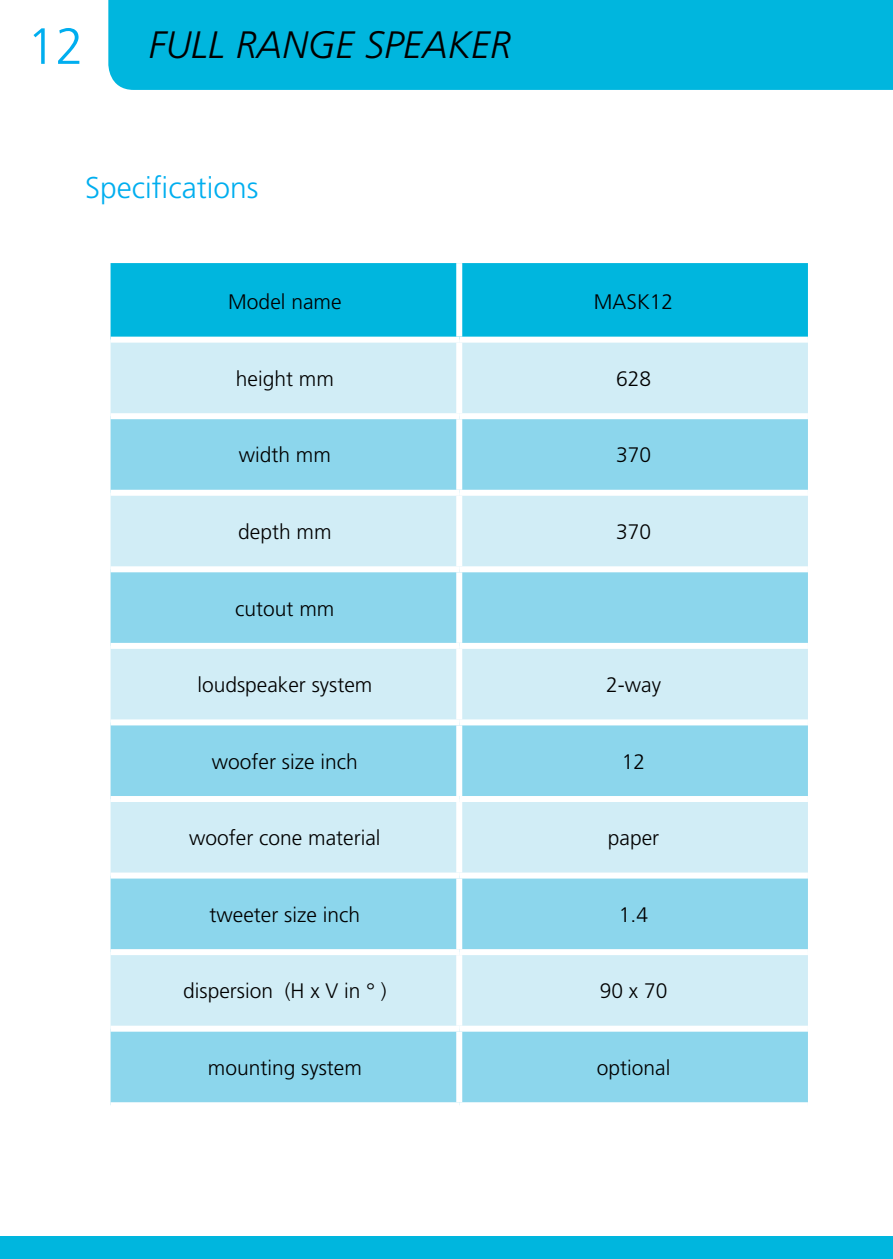
<style>
.page{position:relative;width:893px;height:1259px;background:#fff}
.page>*{position:absolute;margin:0;border:0;box-sizing:border-box;transform-origin:0 0}
.t1{font:300 51px "Frutiger LT Std";color:#00aeef}
.t2{font:italic 300 38.1px "Frutiger LT Std";color:#000}
.t3{font:300 30px "Frutiger LT Std";color:#00aeef}
.t4{font:300 21px "Frutiger LT Std";color:#000}
</style>
<div class="page">
<div style="left:108px;top:0;width:785px;height:90px;background:#00b6de"></div>
<div style="left:0;top:1236px;width:893px;height:23px;background:#00b6de"></div>
<div style="left:111px;top:263px;width:697px;height:74px;background:#00b6de"></div>
<div style="left:111px;top:343px;width:697px;height:70px;background:#d1edf6"></div>
<svg style="left:111px;top:419px;width:697px;height:683px;background:#aae0f0"></svg>
<div style="left:456px;top:263px;width:6px;height:74px;background:#fff"></div>
<div style="left:456px;top:343px;width:6px;height:70px;background:#fff"></div>
<div style="left:456px;top:419px;width:6px;height:71px;background:#fff"></div>
<div style="left:111px;top:490px;width:348px;height:6px;background:#fff"></div>
<div style="left:459px;top:490px;width:349px;height:6px;background:#fff"></div>
<div style="left:456px;top:496px;width:6px;height:70px;background:#fff"></div>
<div style="left:111px;top:566px;width:348px;height:6px;background:#fff"></div>
<div style="left:459px;top:566px;width:349px;height:6px;background:#fff"></div>
<div style="left:456px;top:572px;width:6px;height:71px;background:#fff"></div>
<div style="left:111px;top:643px;width:348px;height:6px;background:#fff"></div>
<div style="left:459px;top:643px;width:349px;height:6px;background:#fff"></div>
<div style="left:456px;top:649px;width:6px;height:70px;background:#fff"></div>
<div style="left:111px;top:719px;width:348px;height:6px;background:#fff"></div>
<div style="left:459px;top:719px;width:349px;height:6px;background:#fff"></div>
<div style="left:456px;top:725px;width:6px;height:71px;background:#fff"></div>
<div style="left:111px;top:796px;width:348px;height:6px;background:#fff"></div>
<div style="left:459px;top:796px;width:349px;height:6px;background:#fff"></div>
<div style="left:456px;top:802px;width:6px;height:70px;background:#fff"></div>
<div style="left:111px;top:872px;width:348px;height:6px;background:#fff"></div>
<div style="left:459px;top:872px;width:349px;height:6px;background:#fff"></div>
<div style="left:456px;top:878px;width:6px;height:71px;background:#fff"></div>
<div style="left:111px;top:949px;width:348px;height:6px;background:#fff"></div>
<div style="left:459px;top:949px;width:349px;height:6px;background:#fff"></div>
<div style="left:456px;top:955px;width:6px;height:70px;background:#fff"></div>
<div style="left:111px;top:1025px;width:348px;height:6px;background:#fff"></div>
<div style="left:459px;top:1025px;width:349px;height:6px;background:#fff"></div>
<div style="left:456px;top:1031px;width:6px;height:71px;background:#fff"></div>
<h1 class="t1" style="left:27px;top:17px;width:58px">12</h1>
<h2 class="t2" style="left:149px;top:23px;width:364px">FULL RANGE SPEAKER</h2>
<h3 class="t3" style="left:85px;top:171px;width:175px">Specifications</h3>
<p class="t4" style="left:228px;top:290px;width:115px">Model name</p>
<p class="t4" style="left:594px;top:290px;width:81px">MASK12</p>
<p class="t4" style="left:236px;top:367px;width:100px">height mm</p>
<p class="t4" style="left:616px;top:367px;width:37px">628</p>
<p class="t4" style="left:239px;top:443px;width:94px">width mm</p>
<p class="t4" style="left:616px;top:443px;width:37px">370</p>
<p class="t4" style="left:238px;top:520px;width:95px">depth mm</p>
<p class="t4" style="left:616px;top:520px;width:37px">370</p>
<p class="t4" style="left:235px;top:596px;width:101px">cutout mm</p>
<p class="t4" style="left:197px;top:673px;width:177px">loudspeaker system</p>
<p class="t4" style="left:606px;top:673px;width:56px">2-way</p>
<p class="t4" style="left:212px;top:749px;width:147px">woofer size inch</p>
<p class="t4" style="left:622px;top:749px;width:25px">12</p>
<p class="t4" style="left:189px;top:826px;width:193px">woofer cone material</p>
<p class="t4" style="left:608px;top:826px;width:53px">paper</p>
<p class="t4" style="left:210px;top:902px;width:152px">tweeter size inch</p>
<p class="t4" style="left:619px;top:902px;width:31px">1.4</p>
<p class="t4" style="left:183px;top:979px;width:205px">dispersion (H x V in ° )</p>
<p class="t4" style="left:600px;top:979px;width:69px">90 x 70</p>
<p class="t4" style="left:208px;top:1055px;width:156px">mounting system</p>
<p class="t4" style="left:597px;top:1055px;width:75px">optional</p>
</div>
